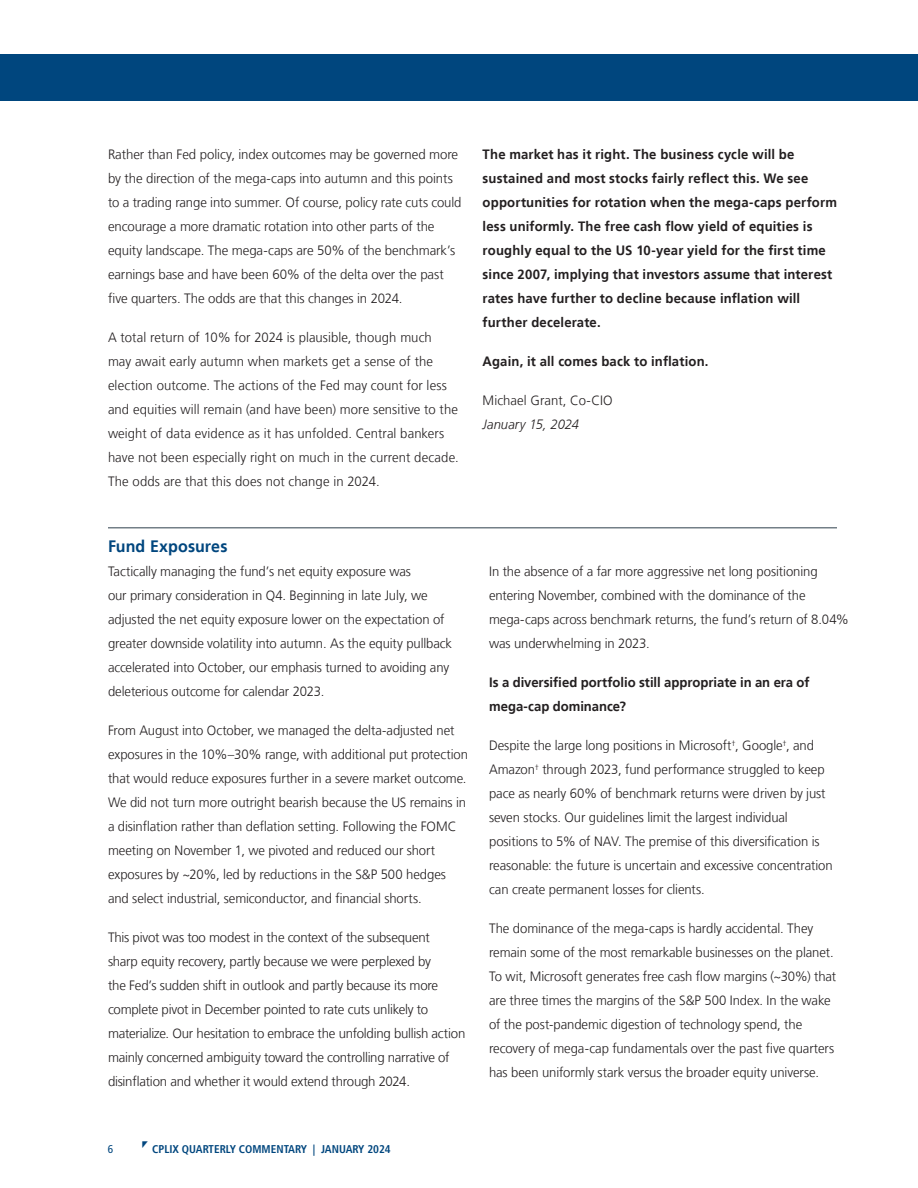
<style>
.page{position:relative;width:918px;height:1188px;background:#fff}
.page>*{position:absolute;margin:0;border:0;box-sizing:border-box;transform-origin:0 0}
.t1{font:700 16.5px "Frutiger LT";letter-spacing:.005em;color:#00467e}
.t2{font:300 13.5px/24px "Frutiger LT";letter-spacing:-.005em;color:#231f20}
.t3{font:700 13.5px/24px "Frutiger LT";letter-spacing:.01em;color:#231f20}
.t4{font:italic 300 13.5px "Frutiger LT";letter-spacing:.005em;color:#231f20}
.t5{font:700 condensed 11.25px "Frutiger LT";color:#00467e}
.t6{font:condensed 11.25px "Frutiger LT";color:#00467e}
</style>
<div class="page">
<div style="left:0;top:54px;width:918px;height:46px;background:#00467e"></div>
<hr style="left:108px;top:527px;width:729px;height:1px;background:#45555f">
<p class="t2" style="left:108px;top:143px;width:355px">Rather than Fed policy, index outcomes may be governed more by the direction of the mega-caps into autumn and this points to a trading range into summer. Of course, policy rate cuts could encourage a more dramatic rotation into other parts of the equity landscape. The mega-caps are 50% of the benchmark’s earnings base and have been 60% of the delta over the past five quarters. The odds are that this changes in 2024.</p>
<p class="t2" style="left:108px;top:326px;width:352px">A total return of 10% for 2024 is plausible, though much<br>may await early autumn when markets get a sense of the election outcome. The actions of the Fed may count for less and equities will remain (and have been) more sensitive to the weight of data evidence as it has unfolded. Central bankers have not been especially right on much in the current decade.<br>The odds are that this does not change in 2024.</p>
<p class="t3" style="left:483px;top:142px;width:356px">The market has it right. The business cycle will be sustained and most stocks fairly reflect this. We see opportunities for rotation when the mega-caps perform less uniformly. The free cash flow yield of equities is roughly equal to the US 10-year yield for the first time since 2007, implying that investors assume that interest rates have further to decline because inflation will further decelerate.</p>
<p class="t3" style="left:483px;top:349px;width:227px">Again, it all comes back to inflation.</p>
<p class="t2" style="left:483px;top:389px;width:132px">Michael Grant, Co-CIO</p>
<p class="t4" style="left:483px;top:417px;width:98px">January 15, 2024</p>
<p class="t1" style="left:108px;top:537px;width:121px">Fund Exposures</p>
<p class="t2" style="left:108px;top:560px;width:346px">Tactically managing the fund’s net equity exposure was<br>our primary consideration in Q4. Beginning in late July, we adjusted the net equity exposure lower on the expectation of greater downside volatility into autumn. As the equity pullback accelerated into October, our emphasis turned to avoiding any deleterious outcome for calendar 2023.</p>
<p class="t2" style="left:108px;top:719px;width:362px">From August into October, we managed the delta-adjusted net exposures in the 10%–30% range, with additional put protection that would reduce exposures further in a severe market outcome.<br>We did not turn more outright bearish because the US remains in a disinflation rather than deflation setting. Following the FOMC meeting on November 1, we pivoted and reduced our short exposures by ~20%, led by reductions in the S&amp;P 500 hedges and select industrial, semiconductor, and financial shorts.</p>
<p class="t2" style="left:108px;top:926px;width:359px">This pivot was too modest in the context of the subsequent<br>sharp equity recovery, partly because we were perplexed by<br>the Fed’s sudden shift in outlook and partly because its more complete pivot in December pointed to rate cuts unlikely to materialize. Our hesitation to embrace the unfolding bullish action mainly concerned ambiguity toward the controlling narrative of disinflation and whether it would extend through 2024.</p>
<p class="t2" style="left:489px;top:560px;width:361px">In the absence of a far more aggressive net long positioning entering November, combined with the dominance of the mega-caps across benchmark returns, the fund’s return of 8.04% was underwhelming in 2023.</p>
<p class="t3" style="left:489px;top:670px;width:322px">Is a diversified portfolio still appropriate in an era of mega-cap dominance?</p>
<p class="t2" style="left:489px;top:734px;width:345px">Despite the large long positions in Microsoft<sup>†</sup>, Google<sup>†</sup>, and Amazon<sup>†</sup> through 2023, fund performance struggled to keep pace as nearly 60% of benchmark returns were driven by just seven stocks. Our guidelines limit the largest individual positions to 5% of NAV. The premise of this diversification is reasonable: the future is uncertain and excessive concentration can create permanent losses for clients.</p>
<p class="t2" style="left:489px;top:917px;width:349px">The dominance of the mega-caps is hardly accidental. They remain some of the most remarkable businesses on the planet.<br>To wit, Microsoft generates free cash flow margins (~30%) that are three times the margins of the S&amp;P 500 Index. In the wake of the post-pandemic digestion of technology spend, the recovery of mega-cap fundamentals over the past five quarters has been uniformly stark versus the broader equity universe.</p>
<p class="t6" style="left:108px;top:1142px;width:7px">6</p>
<p class="t5" style="left:152px;top:1142px;width:240px">CPLIX QUARTERLY COMMENTARY | JANUARY 2024</p>
</div>
